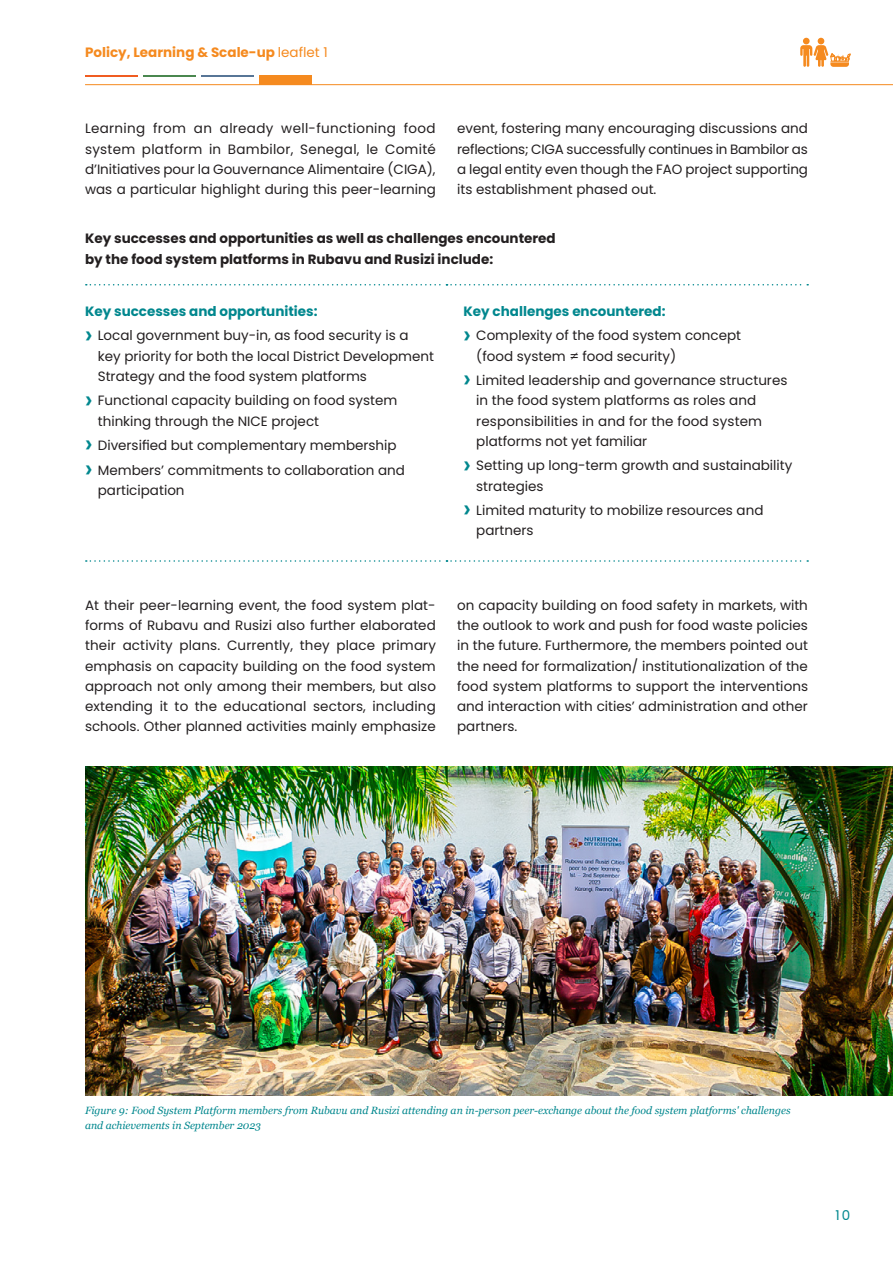
<style>
.page{position:relative;width:893px;height:1263px;background:#fff}
.page>*{position:absolute;margin:0;border:0;box-sizing:border-box;transform-origin:0 0}
.t1{font:13.5px/20.2px "Poppins";color:#231f20}
.t2{font:700 13.5px/20.2px "Poppins";color:#231f20}
.t3{font:700 13.5px "Poppins";color:#f58a1f}
.t4{font:13.5px "Poppins";color:#00878e}
.t5{font:italic 10.5px/15px "Georgia";color:#00878e}
.s1{font-weight:400}
.s2{font-weight:700;color:#00878e}
.s3{font-weight:700;font-size:20.25px;color:#00878e}
</style>
<div class="page">
<svg style="left:86px;top:284px;width:722px;height:1px"></svg>
<svg style="left:86px;top:560px;width:722px;height:2px"></svg>
<img style="left:85px;top:766px;width:808px;height:330px">
<hr style="left:85px;top:84px;width:808px;height:1px;background:#f58a1f">
<hr style="left:85px;top:75px;width:53px;height:2px;background:#f05c21">
<hr style="left:143px;top:75px;width:53px;height:2px;background:#4a874f">
<hr style="left:201px;top:75px;width:53px;height:2px;background:#577596">
<div style="left:259px;top:75px;width:53px;height:10px;background:#f58a1f"></div>
<svg style="left:800px;top:38px;width:50px;height:29px"></svg>
<p class="t3" style="left:85px;top:44px;width:244px">Policy, Learning &amp; Scale-up <span class="s1">leaflet 1</span></p>
<p class="t1" style="left:85px;top:118px;width:352px;text-align:justify">Learning from an already well-functioning food system platform in Bambilor, Senegal, le Comité d’Initiatives pour la Gouvernance Alimentaire (CIGA), was a particular highlight during this peer-learning</p>
<p class="t1" style="left:457px;top:118px;width:352px;text-align:justify">event, fostering many encouraging discussions and reflections; CIGA successfully continues in Bambilor as a legal entity even though the FAO project supporting its establishment phased out.</p>
<p class="t2" style="left:85px;top:228px;width:472px">Key successes and opportunities as well as challenges encountered by the food system platforms in Rubavu and Rusizi include:</p>
<p class="t1" style="left:85px;top:299px;width:325px;line-height:24.5px"><span class="s2">Key successes and opportunities:<br></span><span class="s3">&gt;</span> Local government buy-in, as food security is a</p>
<p class="t1" style="left:98px;top:346px;width:338px">key priority for both the local District Development<br>Strategy and the food system platforms</p>
<p class="t1" style="left:98px;top:391px;width:301px;text-indent:-13px"><span class="s3">&gt;</span> Functional capacity building on food system thinking through the NICE project</p>
<p class="t1" style="left:85px;top:433px;width:321px;line-height:24.5px"><span class="s3">&gt;</span> Diversified but complementary membership <span class="s3">&gt;</span> Members’ commitments to collaboration and</p>
<p class="t1" style="left:98px;top:480px;width:88px">participation</p>
<p class="t1" style="left:463px;top:299px;width:279px;line-height:24.5px"><span class="s2">Key challenges encountered:<br></span><span class="s3">&gt;</span> Complexity of the food system concept</p>
<p class="t1" style="left:463px;top:344px;width:325px;line-height:24.5px;text-indent:13px">(food system ≠ food security)<br><span class="s3">&gt;</span> Limited leadership and governance structures</p>
<p class="t1" style="left:476px;top:391px;width:287px">in the food system platforms as roles and responsibilities in and for the food system platforms not yet familiar</p>
<p class="t1" style="left:476px;top:456px;width:318px;text-indent:-13px"><span class="s3">&gt;</span> Setting up long-term growth and sustainability strategies</p>
<p class="t1" style="left:476px;top:500px;width:289px;text-indent:-13px"><span class="s3">&gt;</span> Limited maturity to mobilize resources and partners</p>
<p class="t1" style="left:85px;top:595px;width:353px;text-align:justify">At their peer-learning event, the food system plat&shy;forms of Rubavu and Rusizi also further elaborated their activity plans. Currently, they place primary emphasis on capacity building on the food system approach not only among their members, but also extending it to the educational sectors, including schools. Other planned activities mainly emphasize</p>
<p class="t1" style="left:457px;top:595px;width:352px;text-align:justify">on capacity building on food safety in markets, with the outlook to work and push for food waste policies in the future. Furthermore, the members pointed out the need for formalization/ institutionalization of the food system platforms to support the interventions and interaction with cities’ administration and other partners.</p>
<p class="t5" style="left:85px;top:1103px;width:707px">Figure 9: Food System Platform members from Rubavu and Rusizi attending an in-person peer-exchange about the food system platforms' challenges and achievements in September 2023</p>
<p class="t4" style="left:836px;top:1208px;width:16px">10</p>
</div>
